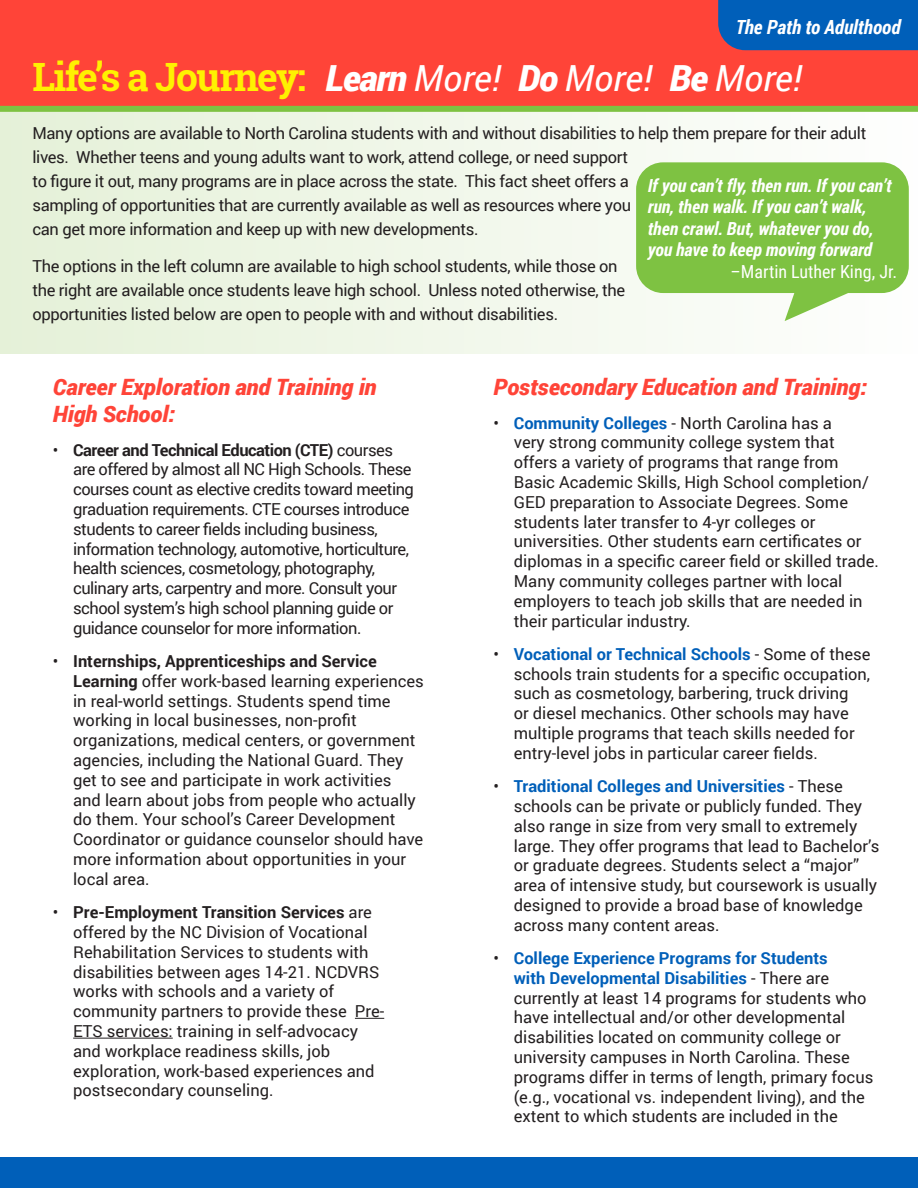
<style>
.page{position:relative;width:918px;height:1188px;background:#fff}
.page>*{position:absolute;margin:0;border:0;box-sizing:border-box;transform-origin:0 0}
.t1{font:700 39px "Roboto Slab";letter-spacing:-.04em;color:#fff101}
.t2{font:italic 900 22.5px/27px "Roboto";color:#ff4438}
.t3{font:italic 700 19.5px "Roboto Condensed";color:#fff}
.t4{font:italic 700 18px/21.6px "Roboto Condensed";color:#fff}
.t5{font:18px "Roboto Condensed";color:#fff}
.t6{font:16.5px/19.8px "Roboto";color:#231f20}
.t7{font:16.5px/24px "Roboto";letter-spacing:-.02em;color:#231f20}
.t8{font:16.5px/19.8px "Roboto";letter-spacing:-.03em;color:#231f20}
.s1{font-family:"Roboto";font-weight:900;font-style:italic;font-size:36px;color:#fff}
.s2{font-family:"Roboto";font-weight:400;font-style:italic;font-size:36px;color:#fff}
.s3{font-weight:700}
.s4{font-weight:700;color:#005fb9}
</style>
<div class="page">
<div style="left:0;top:102px;width:918px;height:252px;background:linear-gradient(to right,#e5f1d8,#fefefe)"></div>
<div style="left:0;top:0;width:918px;height:106px;background:#ff4438"></div>
<div style="left:0;top:1158px;width:918px;height:30px;background:#005fb9"></div>
<svg style="left:355px;top:1018px;width:29px;height:1px"></svg>
<hr style="left:73px;top:1038px;width:100px;height:1px;background:#231f20">
<div style="left:0;top:106px;width:918px;height:6px;background:#7ec242"></div>
<div style="left:718px;top:0;width:200px;height:50px;background:#005fb9"></div>
<svg style="left:636px;top:162px;width:273px;height:159px"></svg>
<p class="t3" style="left:736px;top:14px;width:166px">The Path to Adulthood</p>
<p class="t1" style="left:32px;top:50px;width:771px">Life’s a Journey: <span class="s1">Learn</span> <span class="s2">More!</span> <span class="s1">Do</span> <span class="s2">More!</span> <span class="s1">Be</span> <span class="s2">More!</span></p>
<p class="t7" style="left:32px;top:120px;width:836px">Many options are available to North Carolina students with and without disabilities to help them prepare for their adult</p>
<p class="t7" style="left:32px;top:144px;width:600px">lives. Whether teens and young adults want to work, attend college, or need support to figure it out, many programs are in place across the state. This fact sheet offers a sampling of opportunities that are currently available as well as resources where you can get more information and keep up with new developments.</p>
<p class="t7" style="left:32px;top:254px;width:594px">The options in the left column are available to high school students, while those on the right are available once students leave high school. Unless noted otherwise, the opportunities listed below are open to people with and without disabilities.</p>
<p class="t4" style="left:648px;top:174px;width:245px">If you can’t fly, then run. If you can’t run, then walk. If you can’t walk, then crawl. But, whatever you do, you have to keep moving forward</p>
<p class="t5" style="left:731px;top:259px;width:168px">–Martin Luther King, Jr.</p>
<p class="t2" style="left:53px;top:373px;width:325px">Career Exploration and Training in<br>High School:</p>
<p class="t8" style="left:73px;top:439px;width:342px;text-indent:-20px">• <span class="s3">Career and Technical Education (CTE)</span> courses are offered by almost all NC High Schools. These courses count as elective credits toward meeting graduation requirements. CTE courses introduce students to career fields including business, information technology, automotive, horticulture, health sciences, cosmetology, photography, culinary arts, carpentry and more. Consult your school system’s high school planning guide or guidance counselor for more information.</p>
<p class="t6" style="left:73px;top:651px;width:352px;text-indent:-20px">• <span class="s3">Internships, Apprenticeships and Service Learning</span> offer work-based learning experiences in real-world settings. Students spend time working in local businesses, non-profit organizations, medical centers, or government agencies, including the National Guard. They get to see and participate in work activities<br>and learn about jobs from people who actually do them. Your school’s Career Development Coordinator or guidance counselor should have more information about opportunities in your local area.</p>
<p class="t6" style="left:73px;top:902px;width:313px;text-indent:-20px">• <span class="s3">Pre-Employment Transition Services</span> are offered by the NC Division of Vocational Rehabilitation Services to students with disabilities between ages 14-21. NCDVRS works with schools and a variety of community partners to provide these Pre-ETS services: training in self-advocacy and workplace readiness skills, job exploration, work-based experiences and postsecondary counseling.</p>
<p class="t2" style="left:494px;top:373px;width:375px">Postsecondary Education and Training:</p>
<p class="t6" style="left:514px;top:412px;width:367px;text-indent:-20px">• <span class="s4">Community Colleges</span> - North Carolina has a<br>very strong community college system that offers a variety of programs that range from Basic Academic Skills, High School completion/ GED preparation to Associate Degrees. Some students later transfer to 4-yr colleges or universities. Other students earn certificates or diplomas in a specific career field or skilled trade.<br>Many community colleges partner with local employers to teach job skills that are needed in their particular industry.</p>
<p class="t6" style="left:514px;top:643px;width:358px;text-indent:-20px">• <span class="s4">Vocational or Technical Schools</span> - Some of these schools train students for a specific occupation, such as cosmetology, barbering, truck driving<br>or diesel mechanics. Other schools may have multiple programs that teach skills needed for entry-level jobs in particular career fields.</p>
<p class="t6" style="left:514px;top:776px;width:367px;text-indent:-20px">• <span class="s4">Traditional Colleges and Universities</span> - These schools can be private or publicly funded. They also range in size from very small to extremely large. They offer programs that lead to Bachelor’s or graduate degrees. Students select a “major” area of intensive study, but coursework is usually designed to provide a broad base of knowledge across many content areas.</p>
<p class="t6" style="left:514px;top:948px;width:361px;text-indent:-20px">• <span class="s4">College Experience Programs for Students<br>with Developmental Disabilities</span> - There are currently at least 14 programs for students who have intellectual and/or other developmental disabilities located on community college or university campuses in North Carolina. These programs differ in terms of length, primary focus (e.g., vocational vs. independent living), and the extent to which students are included in the</p>
</div>
